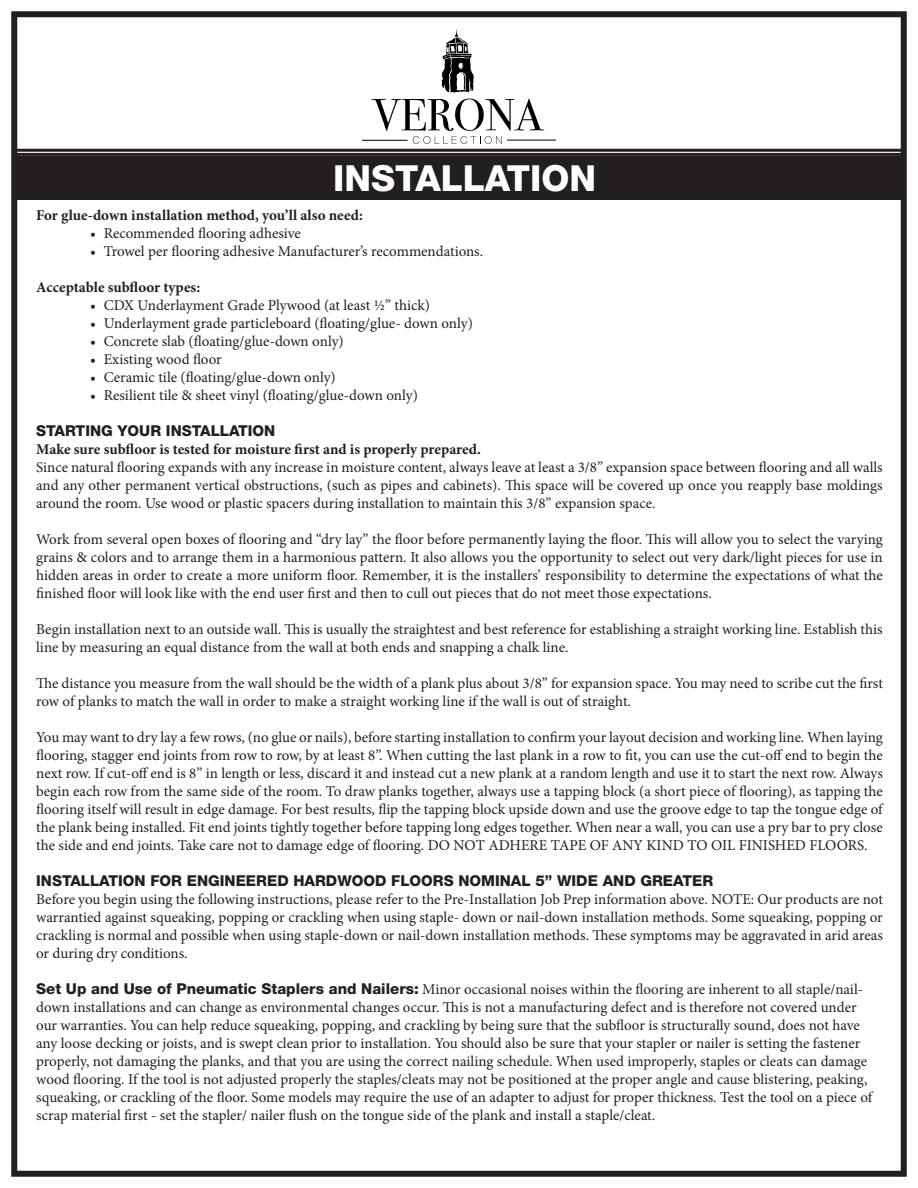
<style>
.page{position:relative;width:918px;height:1188px;background:#fff}
.page>*{position:absolute;margin:0;border:0;box-sizing:border-box;transform-origin:0 0}
.t1{font:800 36px "Helvetica Neue";color:#fff}
.t2{font:15px/18px "Minion Pro";color:#231f20;text-align:justify}
.t3{font:700 15px "Minion Pro";color:#231f20}
.t4{font:800 15px "Helvetica Neue";color:#231f20}
.s1{font-family:"Helvetica Neue";font-weight:800}
</style>
<div class="page">
<div style="left:11px;top:11px;width:896px;height:1166px;border:6px solid #231f20"></div>
<hr style="left:14px;top:149px;width:890px;height:3px;background:#231f20">
<hr style="left:14px;top:153px;width:890px;height:3px;background:#231f20">
<div style="left:15px;top:156px;width:888px;height:44px;background:#231f20"></div>
<svg style="left:442px;top:29px;width:32px;height:63px"></svg>
<svg style="left:371px;top:98px;width:173px;height:46px"></svg>
<hr style="left:362px;top:140px;width:46px;height:1px;background:#000001">
<hr style="left:507px;top:140px;width:49px;height:1px;background:#000001">
<h1 class="t1" style="left:333px;top:156px;width:264px">INSTALLATION</h1>
<p class="t3" style="left:36px;top:204px;width:328px">For glue-down installation method, you’ll also need:</p>
<p class="t2" style="left:90px;top:224px;width:212px">• Recommended flooring adhesive</p>
<p class="t2" style="left:90px;top:242px;width:395px">• Trowel per flooring adhesive Manufacturer’s recommendations.</p>
<p class="t3" style="left:36px;top:276px;width:165px">Acceptable subfloor types:</p>
<p class="t2" style="left:90px;top:296px;width:341px">• CDX Underlayment Grade Plywood (at least ½” thick)</p>
<p class="t2" style="left:90px;top:314px;width:384px">• Underlayment grade particleboard (floating/glue- down only)</p>
<p class="t2" style="left:90px;top:332px;width:255px">• Concrete slab (floating/glue-down only)</p>
<p class="t2" style="left:90px;top:350px;width:133px">• Existing wood floor</p>
<p class="t2" style="left:90px;top:368px;width:247px">• Ceramic tile (floating/glue-down only)</p>
<p class="t2" style="left:90px;top:386px;width:329px">• Resilient tile &amp; sheet vinyl (floating/glue-down only)</p>
<p class="t4" style="left:36px;top:421px;width:241px">STARTING YOUR INSTALLATION</p>
<p class="t3" style="left:36px;top:438px;width:446px">Make sure subfloor is tested for moisture first and is properly prepared.</p>
<p class="t2" style="left:36px;top:458px;width:848px">Since natural flooring expands with any increase in moisture content, always leave at least a 3/8” expansion space between flooring and all walls and any other permanent vertical obstructions, (such as pipes and cabinets). This space will be covered up once you reapply base moldings around the room. Use wood or plastic spacers during installation to maintain this 3/8’’ expansion space.</p>
<p class="t2" style="left:36px;top:530px;width:848px">Work from several open boxes of flooring and “dry lay” the floor before permanently laying the floor. This will allow you to select the varying grains &amp; colors and to arrange them in a harmonious pattern. It also allows you the opportunity to select out very dark/light pieces for use in hidden areas in order to create a more uniform floor. Remember, it is the installers’ responsibility to determine the expectations of what the finished floor will look like with the end user first and then to cull out pieces that do not meet those expectations.</p>
<p class="t2" style="left:36px;top:620px;width:848px">Begin installation next to an outside wall. This is usually the straightest and best reference for establishing a straight working line. Establish this line by measuring an equal distance from the wall at both ends and snapping a chalk line.</p>
<p class="t2" style="left:36px;top:674px;width:848px">The distance you measure from the wall should be the width of a plank plus about 3/8’’ for expansion space. You may need to scribe cut the first row of planks to match the wall in order to make a straight working line if the wall is out of straight.</p>
<p class="t2" style="left:36px;top:728px;width:848px">You may want to dry lay a few rows, (no glue or nails), before starting installation to confirm your layout decision and working line. When laying flooring, stagger end joints from row to row, by at least 8”. When cutting the last plank in a row to fit, you can use the cut-off end to begin the next row. If cut-off end is 8” in length or less, discard it and instead cut a new plank at a random length and use it to start the next row. Always begin each row from the same side of the room. To draw planks together, always use a tapping block (a short piece of flooring), as tapping the flooring itself will result in edge damage. For best results, flip the tapping block upside down and use the groove edge to tap the tongue edge of the plank being installed. Fit end joints tightly together before tapping long edges together. When near a wall, you can use a pry bar to pry close the side and end joints. Take care not to damage edge of flooring. DO NOT ADHERE TAPE OF ANY KIND TO OIL FINISHED FLOORS.</p>
<p class="t4" style="left:36px;top:871px;width:679px">INSTALLATION FOR ENGINEERED HARDWOOD FLOORS NOMINAL 5” WIDE AND GREATER</p>
<p class="t2" style="left:36px;top:890px;width:848px">Before you begin using the following instructions, please refer to the Pre-Installation Job Prep information above. NOTE: Our products are not warrantied against squeaking, popping or crackling when using staple- down or nail-down installation methods. Some squeaking, popping or crackling is normal and possible when using staple-down or nail-down installation methods. These symptoms may be aggravated in arid areas or during dry conditions.</p>
<p class="t2" style="left:36px;top:980px;width:838px;text-align:left"><span class="s1">Set Up and Use of Pneumatic Staplers and Nailers:</span> Minor occasional noises within the flooring are inherent to all staple/nail&shy;down installations and can change as environmental changes occur. This is not a manufacturing defect and is therefore not covered under our warranties. You can help reduce squeaking, popping, and crackling by being sure that the subfloor is structurally sound, does not have any loose decking or joists, and is swept clean prior to installation. You should also be sure that your stapler or nailer is setting the fastener properly, not damaging the planks, and that you are using the correct nailing schedule. When used improperly, staples or cleats can damage wood flooring. If the tool is not adjusted properly the staples/cleats may not be positioned at the proper angle and cause blistering, peaking, squeaking, or crackling of the floor. Some models may require the use of an adapter to adjust for proper thickness. Test the tool on a piece of scrap material first - set the stapler/ nailer flush on the tongue side of the plank and install a staple/cleat.</p>
</div>
